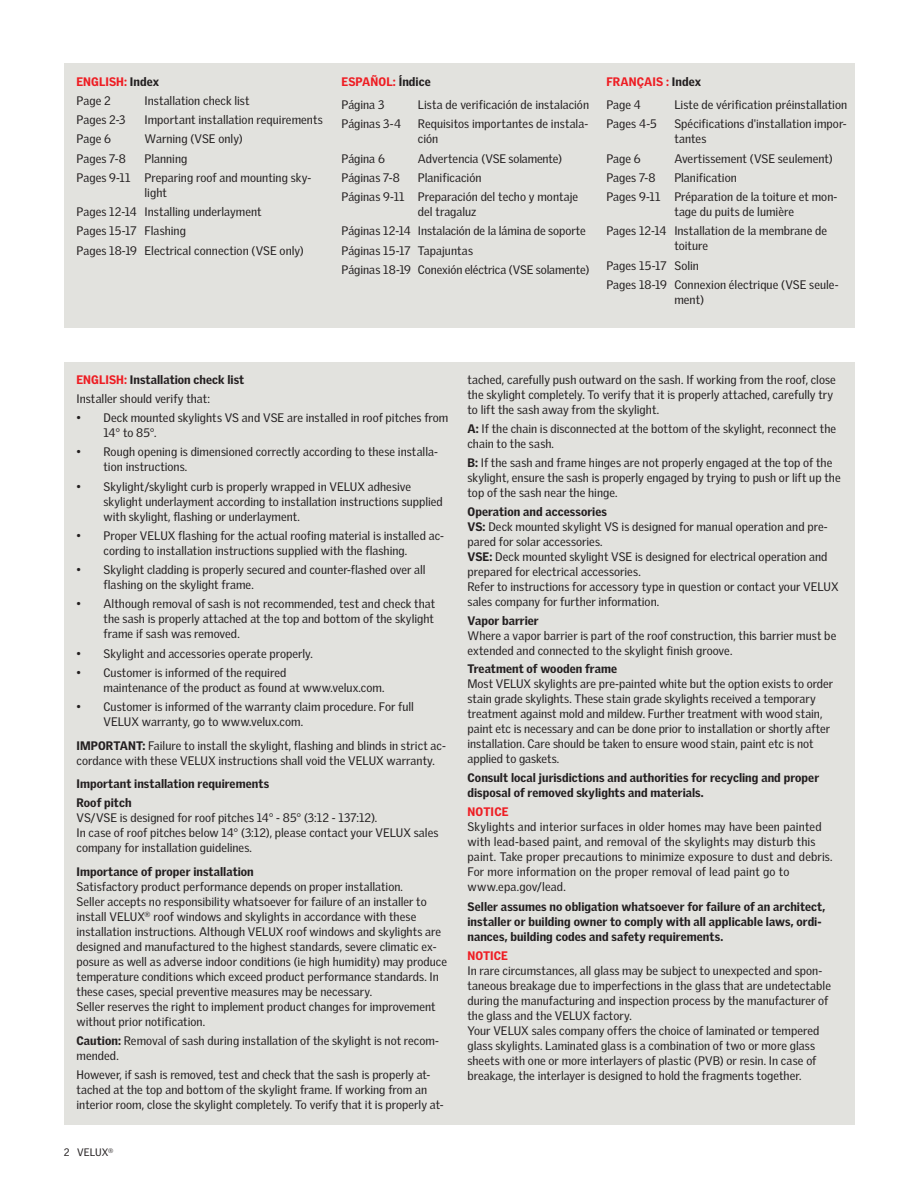
<style>
.page{position:relative;width:918px;height:1188px;background:#fff}
.page>*{position:absolute;margin:0;border:0;box-sizing:border-box;transform-origin:0 0}
.t1{font:12px/15px "Velux Gothic";letter-spacing:.005em;color:#231f20}
.t2{font:900 12px/15px "Velux Gothic";letter-spacing:.005em;color:#231f20}
.t3{font:900 12px/23.5px "Velux Gothic";letter-spacing:.005em;color:#ee1d23}
.t4{font:10.5px "Velux Gothic";letter-spacing:.005em;color:#231f20}
.s1{color:#231f20}
.s2{font-weight:400;color:#231f20}
.s3{font-weight:900;color:#ee1d23}
.s4{font-weight:900}
</style>
<div class="page">
<div style="left:64px;top:64px;width:790px;height:264px;background:#e2e2de"></div>
<div style="left:64px;top:362px;width:790px;height:762px;background:#e2e2de"></div>
<p class="t3" style="left:77px;top:72px;width:84px;line-height:19.2px">ENGLISH: <span class="s1">Index<br></span><span class="s2">Page 2</span></p>
<p class="t1" style="left:145px;top:93px;width:106px">Installation check list</p>
<p class="t1" style="left:77px;top:112px;width:51px">Pages 2-3</p>
<p class="t1" style="left:145px;top:112px;width:180px">Important installation requirements</p>
<p class="t1" style="left:77px;top:132px;width:36px">Page 6</p>
<p class="t1" style="left:145px;top:132px;width:100px">Warning (VSE only)</p>
<p class="t1" style="left:77px;top:151px;width:51px">Pages 7-8</p>
<p class="t1" style="left:77px;top:149px;width:236px;line-height:19.2px;text-indent:68px">Planning<br>Pages 9-11 Preparing roof and mounting sky-</p>
<p class="t1" style="left:77px;top:183px;width:229px;line-height:19.2px;text-indent:68px">light<br>Pages 12-14 Installing underlayment<br>Pages 15-17 Flashing<br>Pages 18-19 Electrical connection (VSE only)</p>
<p class="t3" style="left:341px;top:70px;width:91px">ESPAÑOL: <span class="s1">Índice<br></span><span class="s2">Página 3</span></p>
<p class="t1" style="left:418px;top:97px;width:173px">Lista de verificación de instalación</p>
<p class="t1" style="left:341px;top:116px;width:61px">Páginas 3-4</p>
<p class="t1" style="left:418px;top:116px;width:172px">Requisitos importantes de instala&shy;ción</p>
<p class="t1" style="left:341px;top:151px;width:45px">Página 6</p>
<p class="t1" style="left:418px;top:151px;width:146px">Advertencia (VSE solamente)</p>
<p class="t1" style="left:341px;top:170px;width:60px">Páginas 7-8</p>
<p class="t1" style="left:341px;top:168px;width:238px;line-height:19.2px;text-indent:77px">Planificación<br>Páginas 9-11 Preparación del techo y montaje</p>
<p class="t1" style="left:341px;top:202px;width:249px;line-height:19.2px;text-indent:77px">del tragaluz<br>Páginas 12-14 Instalación de la lámina de soporte Páginas 15-17 Tapajuntas<br>Páginas 18-19 Conexión eléctrica (VSE solamente)</p>
<p class="t3" style="left:606px;top:70px;width:96px">FRANÇAIS : <span class="s1">Index<br></span><span class="s2">Page 4</span></p>
<p class="t1" style="left:674px;top:97px;width:174px">Liste de vérification préinstallation</p>
<p class="t1" style="left:606px;top:116px;width:52px">Pages 4-5</p>
<p class="t1" style="left:674px;top:116px;width:174px">Spécifications d'installation impor&shy;tantes</p>
<p class="t1" style="left:606px;top:151px;width:36px">Page 6</p>
<p class="t1" style="left:674px;top:151px;width:160px">Avertissement (VSE seulement)</p>
<p class="t1" style="left:606px;top:170px;width:51px">Pages 7-8</p>
<p class="t1" style="left:606px;top:168px;width:233px;line-height:19.2px;text-indent:68px">Planification<br>Pages 9-11 Préparation de la toiture et mon-</p>
<p class="t1" style="left:606px;top:202px;width:222px;line-height:19.2px;text-indent:68px">tage du puits de lumière<br>Pages 12-14 Installation de la membrane de</p>
<p class="t1" style="left:606px;top:236px;width:234px;line-height:19.2px;text-indent:68px">toiture<br>Pages 15-17 Solin<br>Pages 18-19 Connexion électrique (VSE seule-</p>
<p class="t1" style="left:674px;top:292px;width:31px">ment)</p>
<p class="t1" style="left:77px;top:370px;width:169px;line-height:19.2px"><span class="s3">ENGLISH:</span> <span class="s4">Installation check list<br></span>Installer should verify that:</p>
<p class="t1" style="left:104px;top:410px;width:346px;text-indent:-27px">• Deck mounted skylights VS and VSE are installed in roof pitches from<br>14° to 85°.</p>
<p class="t1" style="left:104px;top:445px;width:336px;text-indent:-27px">• Rough opening is dimensioned correctly according to these installa&shy;tion instructions.</p>
<p class="t1" style="left:104px;top:479px;width:341px;text-indent:-27px">• Skylight/skylight curb is properly wrapped in VELUX adhesive skylight underlayment according to installation instructions supplied with skylight, flashing or underlayment.</p>
<p class="t1" style="left:104px;top:528px;width:342px;text-indent:-27px">• Proper VELUX flashing for the actual roofing material is installed ac&shy;cording to installation instructions supplied with the flashing.</p>
<p class="t1" style="left:104px;top:562px;width:324px;text-indent:-27px">• Skylight cladding is properly secured and counter-flashed over all flashing on the skylight frame.</p>
<p class="t1" style="left:104px;top:597px;width:333px;text-align:justify;text-indent:-27px">• Although removal of sash is not recommended, test and check that the sash is properly attached at the top and bottom of the skylight frame if sash was removed.</p>
<p class="t1" style="left:77px;top:646px;width:238px">• Skylight and accessories operate properly.</p>
<p class="t1" style="left:104px;top:665px;width:283px;text-indent:-27px">• Customer is informed of the required<br>maintenance of the product as found at www.velux.com.</p>
<p class="t1" style="left:104px;top:699px;width:312px;text-indent:-27px">• Customer is informed of the warranty claim procedure. For full<br>VELUX warranty, go to www.velux.com.</p>
<p class="t1" style="left:77px;top:738px;width:371px"><span class="s4">IMPORTANT:</span> Failure to install the skylight, flashing and blinds in strict ac&shy;cordance with these VELUX instructions shall void the VELUX warranty.</p>
<p class="t2" style="left:77px;top:774px;width:194px;line-height:19.2px">Important installation requirements<br>Roof pitch</p>
<p class="t1" style="left:77px;top:811px;width:363px">VS/VSE is designed for roof pitches 14° - 85° (3:12 - 137:12).<br>In case of roof pitches below 14° (3:12), please contact your VELUX sales company for installation guidelines.</p>
<p class="t2" style="left:77px;top:864px;width:179px">Importance of proper installation</p>
<p class="t1" style="left:77px;top:879px;width:372px">Satisfactory product performance depends on proper installation.<br>Seller accepts no responsibility whatsoever for failure of an installer to install VELUX<sup>®</sup> roof windows and skylights in accordance with these installation instructions. Although VELUX roof windows and skylights are designed and manufactured to the highest standards, severe climatic ex&shy;posure as well as adverse indoor conditions (ie high humidity) may produce temperature conditions which exceed product performance standards. In these cases, special preventive measures may be necessary.<br>Seller reserves the right to implement product changes for improvement without prior notification.</p>
<p class="t1" style="left:77px;top:1033px;width:364px"><span class="s4">Caution:</span> Removal of sash during installation of the skylight is not recom&shy;mended.</p>
<p class="t1" style="left:77px;top:1068px;width:369px">However, if sash is removed, test and check that the sash is properly at&shy;tached at the top and bottom of the skylight frame. If working from an interior room, close the skylight completely. To verify that it is properly at-</p>
<p class="t4" style="left:64px;top:1146px;width:51px">2 VELUX<sup>®</sup></p>
<p class="t1" style="left:468px;top:372px;width:370px">tached, carefully push outward on the sash. If working from the roof, close the skylight completely. To verify that it is properly attached, carefully try to lift the sash away from the skylight.</p>
<p class="t1" style="left:468px;top:421px;width:370px"><span class="s4">A:</span> If the chain is disconnected at the bottom of the skylight, reconnect the chain to the sash.</p>
<p class="t1" style="left:468px;top:455px;width:375px"><span class="s4">B:</span> If the sash and frame hinges are not properly engaged at the top of the skylight, ensure the sash is properly engaged by trying to push or lift up the top of the sash near the hinge.</p>
<p class="t1" style="left:468px;top:505px;width:373px"><span class="s4">Operation and accessories<br>VS:</span> Deck mounted skylight VS is designed for manual operation and pre&shy;pared for solar accessories.<br><span class="s4">VSE:</span> Deck mounted skylight VSE is designed for electrical operation and prepared for electrical accessories.<br>Refer to instructions for accessory type in question or contact your VELUX sales company for further information.</p>
<p class="t2" style="left:468px;top:613px;width:73px">Vapor barrier</p>
<p class="t1" style="left:468px;top:628px;width:370px">Where a vapor barrier is part of the roof construction, this barrier must be extended and connected to the skylight finish groove.</p>
<p class="t2" style="left:468px;top:661px;width:151px">Treatment of wooden frame</p>
<p class="t1" style="left:468px;top:676px;width:367px">Most VELUX skylights are pre-painted white but the option exists to order stain grade skylights. These stain grade skylights received a temporary treatment against mold and mildew. Further treatment with wood stain, paint etc is necessary and can be done prior to installation or shortly after installation. Care should be taken to ensure wood stain, paint etc is not applied to gaskets.</p>
<p class="t2" style="left:468px;top:770px;width:353px">Consult local jurisdictions and authorities for recycling and proper disposal of removed skylights and materials.</p>
<p class="t3" style="left:468px;top:800px;width:43px">NOTICE</p>
<p class="t1" style="left:468px;top:820px;width:367px">Skylights and interior surfaces in older homes may have been painted with lead-based paint, and removal of the skylights may disturb this paint. Take proper precautions to minimize exposure to dust and debris.<br>For more information on the proper removal of lead paint go to www.epa.gov/lead.</p>
<p class="t2" style="left:468px;top:899px;width:359px">Seller assumes no obligation whatsoever for failure of an architect, installer or building owner to comply with all applicable laws, ordi&shy;nances, building codes and safety requirements.</p>
<p class="t3" style="left:468px;top:944px;width:42px">NOTICE</p>
<p class="t1" style="left:468px;top:963px;width:365px">In rare circumstances, all glass may be subject to unexpected and spon&shy;taneous breakage due to imperfections in the glass that are undetectable during the manufacturing and inspection process by the manufacturer of the glass and the VELUX factory.<br>Your VELUX sales company offers the choice of laminated or tempered glass skylights. Laminated glass is a combination of two or more glass sheets with one or more interlayers of plastic (PVB) or resin. In case of breakage, the interlayer is designed to hold the fragments together.</p>
</div>
